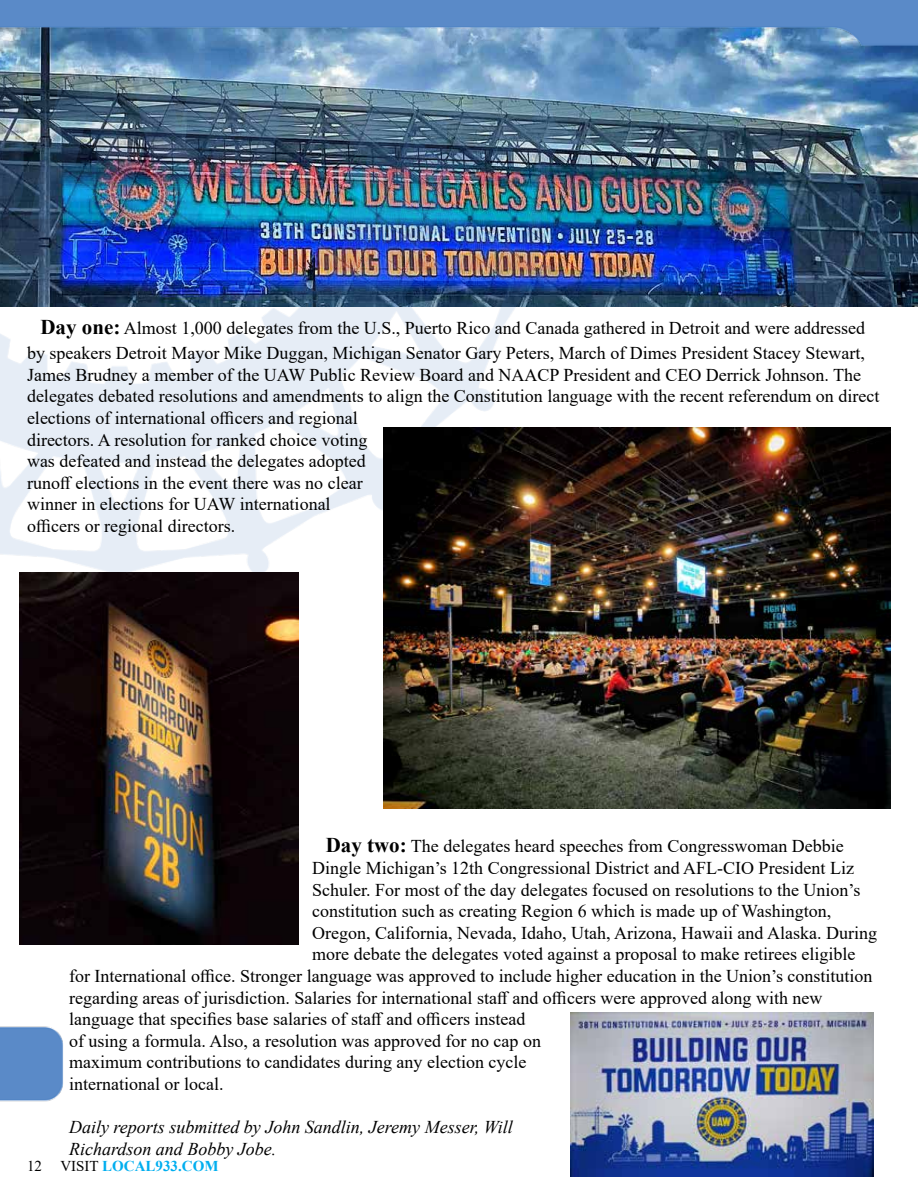
<style>
.page{position:relative;width:918px;height:1188px;background:#fff}
.page>*{position:absolute;margin:0;border:0;box-sizing:border-box;transform-origin:0 0}
.t1{font:18px/21.6px "Times New Roman";color:#000;text-align:right}
.t2{font:italic 18px/21.6px "Times New Roman";color:#000}
.t3{font:700 15px "Times New Roman";color:#00aeef}
.s1{font-weight:700;font-size:21px}
.s2{font-weight:400;color:#000}
</style>
<div class="page">
<img style="left:0;top:0;width:918px;height:1102px">
<img style="left:570px;top:1012px;width:304px;height:165px">
<img style="left:383px;top:428px;width:508px;height:380px">
<img style="left:19px;top:572px;width:280px;height:373px">
<p class="t1" style="left:27px;top:315px;width:840px;line-height:25.2px"><span class="s1">Day one:</span> Almost 1,000 delegates from the U.S., Puerto Rico and Canada gathered in Detroit and were addressed by speakers Detroit Mayor Mike Duggan, Michigan Senator Gary Peters, March of Dimes President Stacey Stewart,</p>
<p class="t1" style="left:27px;top:363px;width:854px;text-align:left">James Brudney a member of the UAW Public Review Board and NAACP President and CEO Derrick Johnson. The delegates debated resolutions and amendments to align the Constitution language with the recent referendum on direct elections of international officers and regional<br>directors. A resolution for ranked choice voting<br>was defeated and instead the delegates adopted<br>runoff elections in the event there was no clear<br>winner in elections for UAW international<br>officers or regional directors.</p>
<p class="t1" style="left:326px;top:835px;width:520px"><span class="s1">Day two:</span> The delegates heard speeches from Congresswoman Debbie</p>
<p class="t1" style="left:312px;top:857px;width:543px">Dingle Michigan’s 12th Congressional District and AFL-CIO President Liz</p>
<p class="t1" style="left:312px;top:878px;width:550px">Schuler. For most of the day delegates focused on resolutions to the Union’s</p>
<p class="t1" style="left:312px;top:900px;width:521px">constitution such as creating Region 6 which is made up of Washington,</p>
<p class="t1" style="left:312px;top:921px;width:566px">Oregon, California, Nevada, Idaho, Utah, Arizona, Hawaii and Alaska. During</p>
<p class="t1" style="left:312px;top:943px;width:545px">more debate the delegates voted against a proposal to make retirees eligible</p>
<p class="t1" style="left:69px;top:965px;width:805px">for International office. Stronger language was approved to include higher education in the Union’s constitution</p>
<p class="t1" style="left:69px;top:986px;width:755px">regarding areas of jurisdiction. Salaries for international staff and officers were approved along with new</p>
<p class="t1" style="left:69px;top:1008px;width:458px">language that specifies base salaries of staff and officers instead</p>
<p class="t1" style="left:69px;top:1029px;width:473px">of using a formula. Also, a resolution was approved for no cap on</p>
<p class="t1" style="left:69px;top:1051px;width:459px">maximum contributions to candidates during any election cycle</p>
<p class="t1" style="left:69px;top:1073px;width:156px">international or local.</p>
<p class="t2" style="left:69px;top:1116px;width:445px">Daily reports submitted by John Sandlin, Jeremy Messer, Will<br>Richardson and Bobby Jobe.</p>
<p class="t3" style="left:27px;top:1156px;width:193px"><span class="s2">12 VISIT</span> LOCAL933.COM</p>
</div>
